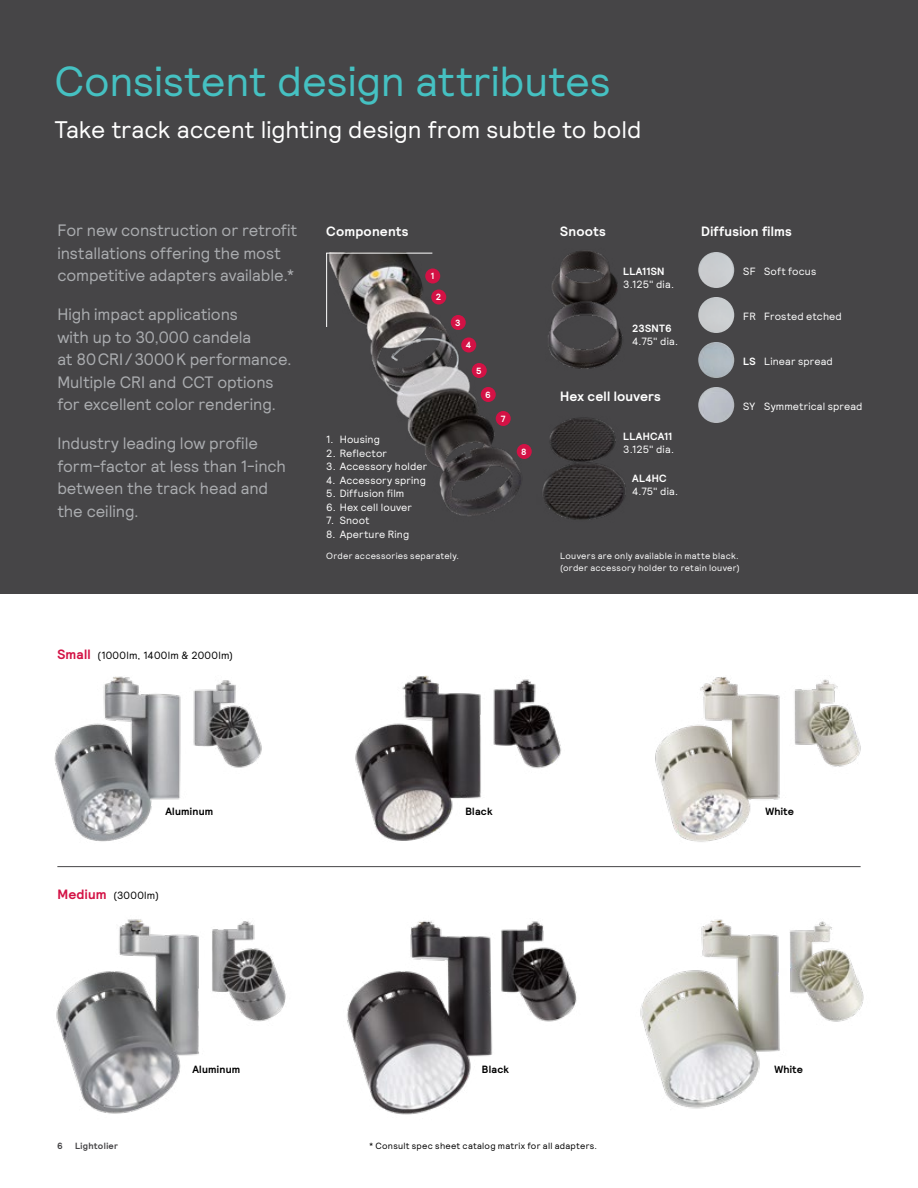
<style>
.page{position:relative;width:918px;height:1188px;background:#fff}
.page>*{position:absolute;margin:0;border:0;box-sizing:border-box;transform-origin:0 0}
.t1{font:42px "Signify Relative";letter-spacing:-.005em;color:#45c1c2}
.t2{font:24px "Signify Relative";color:#fff}
.t3{font:16.5px/22.5px "Signify Relative";letter-spacing:-.005em;color:#abadb0}
.t4{font:700 13.5px "Signify Relative";letter-spacing:.015em;color:#fff}
.t5{font:10.5px "Signify Relative";letter-spacing:.015em;color:#fff}
.t6{font:10.5px "Signify Relative";letter-spacing:.03em;color:#000}
.t7{font:700 10.5px "Signify Relative";letter-spacing:.025em;color:#000}
.t8{font:700 10.5px "Signify Relative";letter-spacing:.02em;color:#fff}
.t9{font:9px/12px "Signify Relative";letter-spacing:.03em;color:#fff}
.t10{font:9px "Signify Relative";letter-spacing:.03em;color:#000}
.t11{font:700 9px "Signify Relative";letter-spacing:.04em;color:#464547}
.t12{font:700 9px "Signify Relative";color:#fff}
.s1{font-weight:700}
.s2{font-weight:700;font-size:13.5px;color:#d31245}
</style>
<div class="page">
<hr style="left:57px;top:866px;width:804px;height:1px;background:#464547">
<div style="left:0;top:0;width:918px;height:594px;background:#464547"></div>
<img style="left:698px;top:252px;width:36px;height:36px;border-radius:18px">
<img style="left:552px;top:251px;width:66px;height:46px">
<img style="left:549px;top:417px;width:67px;height:36px">
<img style="left:548px;top:297px;width:75px;height:72px">
<img style="left:542px;top:453px;width:84px;height:67px">
<img style="left:366px;top:272px;width:162px;height:244px">
<div style="left:425px;top:268px;width:15px;height:16px;background:#d31245;border-radius:50%"></div>
<div style="left:431px;top:290px;width:15px;height:14px;background:#d31245;border-radius:50%"></div>
<div style="left:451px;top:315px;width:15px;height:15px;background:#d31245;border-radius:50%"></div>
<div style="left:461px;top:338px;width:15px;height:14px;background:#d31245;border-radius:50%"></div>
<div style="left:472px;top:363px;width:15px;height:15px;background:#d31245;border-radius:50%"></div>
<div style="left:481px;top:387px;width:15px;height:15px;background:#d31245;border-radius:50%"></div>
<div style="left:496px;top:411px;width:15px;height:15px;background:#d31245;border-radius:50%"></div>
<div style="left:517px;top:444px;width:15px;height:15px;background:#d31245;border-radius:50%"></div>
<svg style="left:326px;top:252px;width:107px;height:76px"></svg>
<img style="left:54px;top:676px;width:127px;height:166px">
<img style="left:193px;top:680px;width:69px;height:88px">
<img style="left:355px;top:675px;width:126px;height:166px">
<img style="left:655px;top:677px;width:125px;height:165px">
<img style="left:493px;top:679px;width:69px;height:90px">
<img style="left:794px;top:679px;width:67px;height:88px">
<img style="left:56px;top:919px;width:143px;height:195px">
<img style="left:212px;top:921px;width:74px;height:101px">
<img style="left:347px;top:921px;width:146px;height:194px">
<img style="left:492px;top:921px;width:85px;height:105px">
<img style="left:640px;top:919px;width:140px;height:190px">
<img style="left:789px;top:921px;width:75px;height:101px">
<img style="left:698px;top:297px;width:36px;height:36px;border-radius:18px">
<img style="left:698px;top:342px;width:36px;height:36px;border-radius:18px">
<img style="left:698px;top:387px;width:36px;height:36px;border-radius:18px">
<h1 class="t1" style="left:54px;top:54px;width:558px">Consistent design attributes</h1>
<h2 class="t2" style="left:54px;top:114px;width:589px">Take track accent lighting design from subtle to bold</h2>
<p class="t3" style="left:57px;top:219px;width:242px">For new construction or retrofit installations offering the most competitive adapters available.*</p>
<p class="t3" style="left:57px;top:303px;width:236px">High impact applications<br>with up to 30,000 candela<br>at 80CRI/3000K performance.<br>Multiple CRI and CCT options for excellent color rendering.</p>
<p class="t3" style="left:57px;top:432px;width:230px">Industry leading low profile form-factor at less than 1-inch between the track head and the ceiling.</p>
<p class="t4" style="left:326px;top:223px;width:84px">Components</p>
<p class="t4" style="left:560px;top:223px;width:47px">Snoots</p>
<p class="t4" style="left:701px;top:223px;width:92px">Diffusion films</p>
<p class="t12" style="left:431px;top:270px;width:5px">1</p>
<p class="t12" style="left:436px;top:291px;width:7px">2</p>
<p class="t12" style="left:455px;top:317px;width:7px">3</p>
<p class="t12" style="left:466px;top:339px;width:7px">4</p>
<p class="t12" style="left:476px;top:365px;width:7px">5</p>
<p class="t12" style="left:485px;top:389px;width:7px">6</p>
<p class="t5" style="left:326px;top:433px;width:55px">1. Housing</p>
<p class="t5" style="left:326px;top:446px;width:62px">2. Reflector</p>
<p class="t5" style="left:326px;top:460px;width:103px">3. Accessory holder</p>
<p class="t5" style="left:326px;top:473px;width:101px">4. Accessory spring</p>
<p class="t5" style="left:326px;top:487px;width:80px">5. Diffusion film</p>
<p class="t5" style="left:326px;top:500px;width:87px">6. Hex cell louver</p>
<p class="t5" style="left:326px;top:514px;width:45px">7. Snoot</p>
<p class="t5" style="left:326px;top:527px;width:84px">8. Aperture Ring</p>
<p class="t9" style="left:326px;top:549px;width:134px">Order accessories separately.</p>
<p class="t12" style="left:501px;top:413px;width:6px">7</p>
<p class="t12" style="left:521px;top:446px;width:7px">8</p>
<p class="t8" style="left:623px;top:264px;width:43px">LLA11SN</p>
<p class="t5" style="left:623px;top:278px;width:52px">3.125" dia.</p>
<p class="t8" style="left:632px;top:321px;width:41px">23SNT6</p>
<p class="t5" style="left:632px;top:335px;width:47px">4.75" dia.</p>
<p class="t4" style="left:560px;top:388px;width:102px">Hex cell louvers</p>
<p class="t8" style="left:623px;top:429px;width:51px">LLAHCA11</p>
<p class="t5" style="left:623px;top:443px;width:52px">3.125" dia.</p>
<p class="t8" style="left:632px;top:471px;width:36px">AL4HC</p>
<p class="t5" style="left:632px;top:485px;width:47px">4.75" dia.</p>
<p class="t5" style="left:743px;top:264px;width:75px">SF Soft focus</p>
<p class="t5" style="left:743px;top:309px;width:100px">FR Frosted etched</p>
<p class="t5" style="left:743px;top:354px;width:91px"><span class="s1">LS</span> Linear spread</p>
<p class="t5" style="left:743px;top:399px;width:121px">SY Symmetrical spread</p>
<p class="t9" style="left:560px;top:549px;width:181px">Louvers are only available in matte black. (order accessory holder to retain louver)</p>
<p class="t6" style="left:57px;top:648px;width:177px"><span class="s2">Small</span> (1000lm, 1400lm &amp; 2000lm)</p>
<p class="t7" style="left:165px;top:804px;width:49px">Aluminum</p>
<p class="t7" style="left:465px;top:804px;width:29px">Black</p>
<p class="t7" style="left:765px;top:804px;width:30px">White</p>
<p class="t6" style="left:57px;top:888px;width:103px"><span class="s2">Medium</span> (3000lm)</p>
<p class="t11" style="left:57px;top:1140px;width:7px">6</p>
<p class="t11" style="left:75px;top:1140px;width:45px">Lightolier</p>
<p class="t7" style="left:192px;top:1062px;width:49px">Aluminum</p>
<p class="t7" style="left:482px;top:1062px;width:29px">Black</p>
<p class="t7" style="left:774px;top:1062px;width:30px">White</p>
<p class="t10" style="left:369px;top:1140px;width:230px">* Consult spec sheet catalog matrix for all adapters.</p>
</div>
